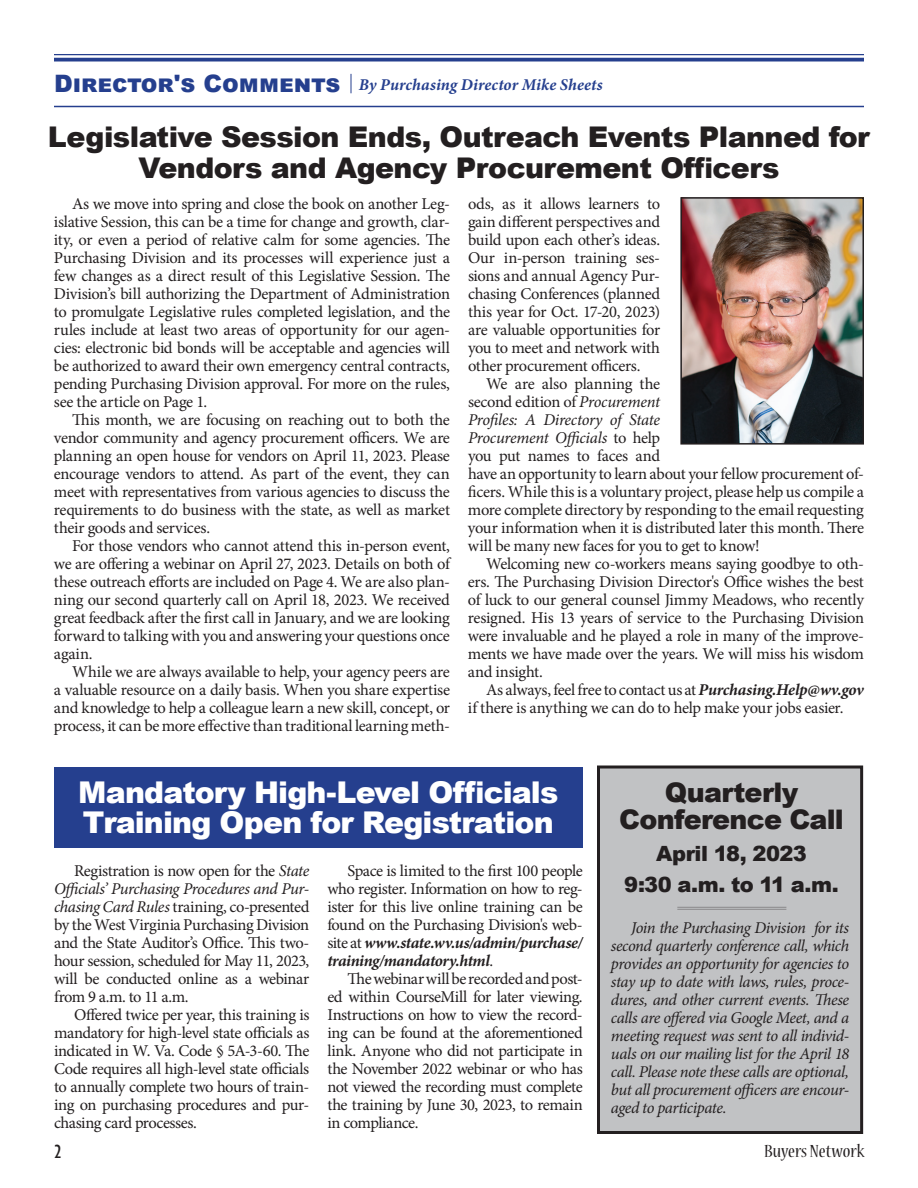
<style>
.page{position:relative;width:918px;height:1188px;background:#fff}
.page>*{position:absolute;margin:0;border:0;box-sizing:border-box;transform-origin:0 0}
.t1{font:900 30px/30px "Arial";letter-spacing:-.03em;color:#fff}
.t2{font:900 28.5px/31.5px "Arial";letter-spacing:-.02em;color:#231f20;text-align:center}
.t3{font:900 27px/27px "Arial";letter-spacing:-.025em;color:#231f20;text-align:center}
.t4{font:900 24px "Arial";color:#253f8e}
.t5{font:900 21px/31.5px "Arial";letter-spacing:-.025em;color:#231f20;text-align:center}
.t6{font:condensed 19.5px "Nueva Std";color:#231f20;scale:1.08 1}
.t7{font:condensed 19.5px "Gill Sans";color:#231f20;scale:1.08 1}
.t8{font:16.5px/18px "Minion Pro";letter-spacing:-.025em;color:#231f20;text-align:justify}
.t9{font:italic 16.5px/18px "Minion Pro";letter-spacing:-.03em;color:#231f20;text-align:justify}
.t10{font:italic 700 16.5px "Minion Pro";letter-spacing:.005em;color:#253f8e}
.s1{font-style:italic}
.s2{font-weight:700;font-style:italic}
</style>
<div class="page">
<hr style="left:54px;top:54px;width:810px;height:1px;background:#253f8e">
<svg style="left:54px;top:58px;width:810px;height:4px;background:#40569c"></svg>
<hr style="left:54px;top:106px;width:810px;height:1px;background:#253f8e">
<img style="left:683px;top:200px;width:178px;height:242px">
<div style="left:680px;top:197px;width:184px;height:248px;border:2px solid #231f20"></div>
<svg style="left:351px;top:74px;width:1px;height:19px"></svg>
<div style="left:54px;top:767px;width:529px;height:80px;background:#253f8e"></div>
<div style="left:598px;top:767px;width:264px;height:365px;background:#c1c2c4"></div>
<div style="left:597px;top:766px;width:266px;height:368px;border:3px solid #231f20"></div>
<hr style="left:677px;top:907px;width:109px;height:1px;background:#231f20">
<hr style="left:677px;top:909px;width:109px;height:1px;background:#231f20">
<h3 class="t4" style="left:54px;top:66px;width:288px">Director's Comments</h3>
<h2 class="t2" style="left:48px;top:120px;width:823px">Legislative Session Ends, Outreach Events Planned for<br>Vendors and Agency Procurement Officers</h2>
<p class="t10" style="left:359px;top:73px;width:245px">By Purchasing Director Mike Sheets</p>
<p class="t8" style="left:54px;top:194px;width:398px;text-indent:18px">As we move into spring and close the book on another Leg&shy;islative Session, this can be a time for change and growth, clar&shy;ity, or even a period of relative calm for some agencies. The Purchasing Division and its processes will experience just a few changes as a direct result of this Legislative Session. The Division’s bill authorizing the Department of Administration to promulgate Legislative rules completed legislation, and the rules include at least two areas of opportunity for our agen&shy;cies: electronic bid bonds will be acceptable and agencies will be authorized to award their own emergency central contracts, pending Purchasing Division approval. For more on the rules, see the article on Page 1.</p>
<p class="t8" style="left:54px;top:410px;width:398px;text-indent:18px">This month, we are focusing on reaching out to both the vendor community and agency procurement officers. We are planning an open house for vendors on April 11, 2023. Please encourage vendors to attend. As part of the event, they can meet with representatives from various agencies to discuss the requirements to do business with the state, as well as market their goods and services.</p>
<p class="t8" style="left:54px;top:536px;width:398px;text-indent:18px">For those vendors who cannot attend this in-person event, we are offering a webinar on April 27, 2023. Details on both of these outreach efforts are included on Page 4. We are also plan&shy;ning our second quarterly call on April 18, 2023. We received great feedback after the first call in January, and we are looking forward to talking with you and answering your questions once again.</p>
<p class="t8" style="left:54px;top:662px;width:398px;text-indent:18px">While we are always available to help, your agency peers are a valuable resource on a daily basis. When you share expertise and knowledge to help a colleague learn a new skill, concept, or process, it can be more effective than traditional learning meth-</p>
<p class="t8" style="left:468px;top:194px;width:194px">ods, as it allows learners to gain different perspectives and build upon each other’s ideas.<br>Our in-person training ses&shy;sions and annual Agency Pur&shy;chasing Conferences (planned this year for Oct. 17-20, 2023) are valuable opportunities for you to meet and network with other procurement officers.</p>
<p class="t8" style="left:468px;top:374px;width:398px;text-align:left;text-indent:18px">We are also planning the<br>second edition of <span class="s1">Procurement<br>Profiles: A Directory of State<br>Procurement Officials</span> to help<br>you put names to faces and<br>have an opportunity to learn about your fellow procurement of&shy;ficers. While this is a voluntary project, please help us compile a more complete directory by responding to the email requesting your information when it is distributed later this month. There will be many new faces for you to get to know!</p>
<p class="t8" style="left:468px;top:554px;width:398px;text-indent:18px">Welcoming new co-workers means saying goodbye to oth&shy;ers. The Purchasing Division Director's Office wishes the best of luck to our general counsel Jimmy Meadows, who recently resigned. His 13 years of service to the Purchasing Division were invaluable and he played a role in many of the improve&shy;ments we have made over the years. We will miss his wisdom and insight.</p>
<p class="t8" style="left:468px;top:680px;width:397px;text-indent:18px">As always, feel free to contact us at <span class="s2">Purchasing.Help@wv.gov </span>if there is anything we can do to help make your jobs easier.</p>
<h1 class="t1" style="left:78px;top:776px;width:482px">Mandatory High-Level Officials<br>Training Open for Registration</h1>
<p class="t8" style="left:54px;top:862px;width:257px;text-indent:20px">Registration is now open for the <span class="s1">State Officials’ Purchasing Procedures and Pur&shy;chasing Card Rules</span> training, co-presented by the West Virginia Purchasing Division and the State Auditor’s Office. This two&shy;hour session, scheduled for May 11, 2023, will be conducted online as a webinar from 9 a.m. to 11 a.m.</p>
<p class="t8" style="left:54px;top:1006px;width:257px;text-indent:20px">Offered twice per year, this training is mandatory for high-level state officials as indicated in W. Va. Code § 5A-3-60. The Code requires all high-level state officials to annually complete two hours of train&shy;ing on purchasing procedures and pur&shy;chasing card processes.</p>
<p class="t8" style="left:327px;top:862px;width:257px;text-indent:20px">Space is limited to the first 100 people who register. Information on how to reg&shy;ister for this live online training can be found on the Purchasing Division's web&shy;site at <span class="s2">www.state.wv.us/admin/purchase/ training/mandatory.html</span>.</p>
<p class="t8" style="left:327px;top:970px;width:257px;text-indent:20px">The webinar will be recorded and post&shy;ed within CourseMill for later viewing.<br>Instructions on how to view the record&shy;ing can be found at the aforementioned link. Anyone who did not participate in the November 2022 webinar or who has not viewed the recording must complete the training by June 30, 2023, to remain in compliance.</p>
<h3 class="t3" style="left:619px;top:778px;width:226px">Quarterly<br>Conference Call</h3>
<p class="t5" style="left:624px;top:837px;width:216px">April 18, 2023<br>9:30 a.m. to 11 a.m.</p>
<p class="t9" style="left:611px;top:918px;width:240px;text-indent:20px">Join the Purchasing Division for its second quarterly conference call, which provides an opportunity for agencies to stay up to date with laws, rules, proce&shy;dures, and other current events. These calls are offered via Google Meet, and a meeting request was sent to all individ&shy;uals on our mailing list for the April 18 call. Please note these calls are optional, but all procurement officers are encour&shy;aged to participate.</p>
<p class="t7" style="left:54px;top:1140px;width:9px">2</p>
<p class="t6" style="left:764px;top:1143px;width:94px">Buyers Network</p>
</div>
